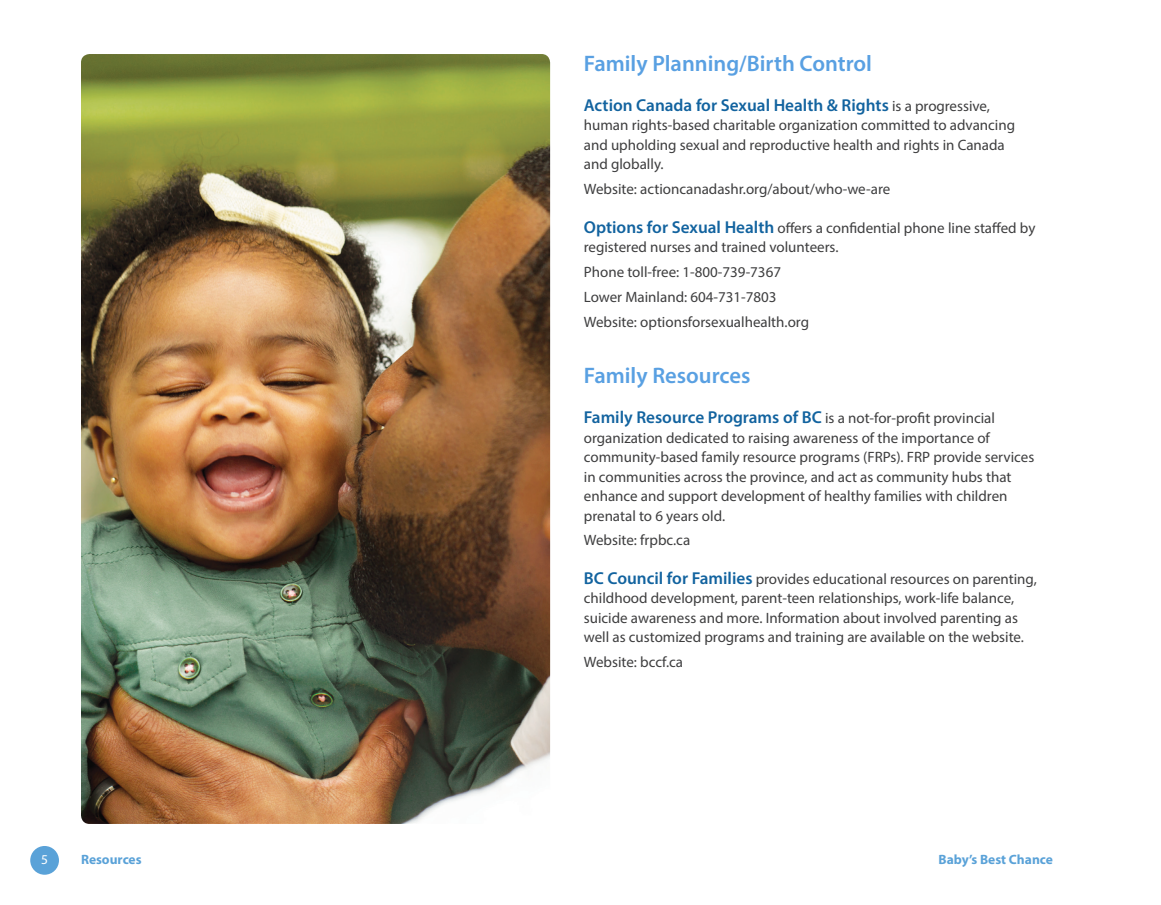
<style>
.page{position:relative;width:1161px;height:905px;background:#fff}
.page>*{position:absolute;margin:0;border:0;box-sizing:border-box;transform-origin:0 0}
.t1{font:600 22.5px "Myriad Pro";color:#59a0e2}
.t2{font:600 17.25px "Myriad Pro";color:#12639f}
.t3{font:15px/19.5px "Myriad Pro";color:#3e3e3f}
.t4{font:700 13.5px "Myriad Pro";color:#5aa2d8}
.t5{font:13.5px "Myriad Pro";color:#fff}
.s1{font-weight:400;font-size:15px;color:#3e3e3f}
.s2{font-weight:600;font-size:17.25px;color:#12639f}
</style>
<div class="page">
<div style="left:30px;top:846px;width:29px;height:28px;background:#5aa2d8;border-radius:50%"></div>
<img style="left:81px;top:54px;width:469px;height:770px">
<h1 class="t1" style="left:584px;top:49px;width:290px">Family Planning/Birth Control</h1>
<p class="t2" style="left:584px;top:94px;width:408px">Action Canada for Sexual Health &amp; Rights <span class="s1">is a progressive,</span></p>
<p class="t3" style="left:584px;top:115px;width:433px">human rights-based charitable organization committed to advancing and upholding sexual and reproductive health and rights in Canada and globally.</p>
<p class="t3" style="left:584px;top:179px;width:308px">Website: actioncanadashr.org/about/who-we-are</p>
<p class="t3" style="left:584px;top:217px;width:453px"><span class="s2">Options for Sexual Health</span> offers a confidential phone line staffed by registered nurses and trained volunteers.</p>
<p class="t3" style="left:584px;top:259px;width:227px;line-height:24.9px">Phone toll-free: 1-800-739-7367<br>Lower Mainland: 604-731-7803<br>Website: optionsforsexualhealth.org</p>
<h1 class="t1" style="left:584px;top:361px;width:168px">Family Resources</h1>
<p class="t3" style="left:584px;top:408px;width:452px"><span class="s2">Family Resource Programs of BC</span> is a not-for-profit provincial organization dedicated to raising awareness of the importance of community-based family resource programs (FRPs). FRP provide services in communities across the province, and act as community hubs that enhance and support development of healthy families with children prenatal to 6 years old.</p>
<p class="t3" style="left:584px;top:530px;width:108px">Website: frpbc.ca</p>
<p class="t3" style="left:584px;top:569px;width:455px"><span class="s2">BC Council for Families</span> provides educational resources on parenting, childhood development, parent-teen relationships, work-life balance, suicide awareness and more. Information about involved parenting as well as customized programs and training are available on the website.</p>
<p class="t3" style="left:584px;top:652px;width:101px">Website: bccf.ca</p>
<p class="t5" style="left:41px;top:851px;width:8px">5</p>
<p class="t4" style="left:81px;top:851px;width:62px">Resources</p>
<p class="t4" style="left:939px;top:851px;width:116px">Baby’s Best Chance</p>
</div>
